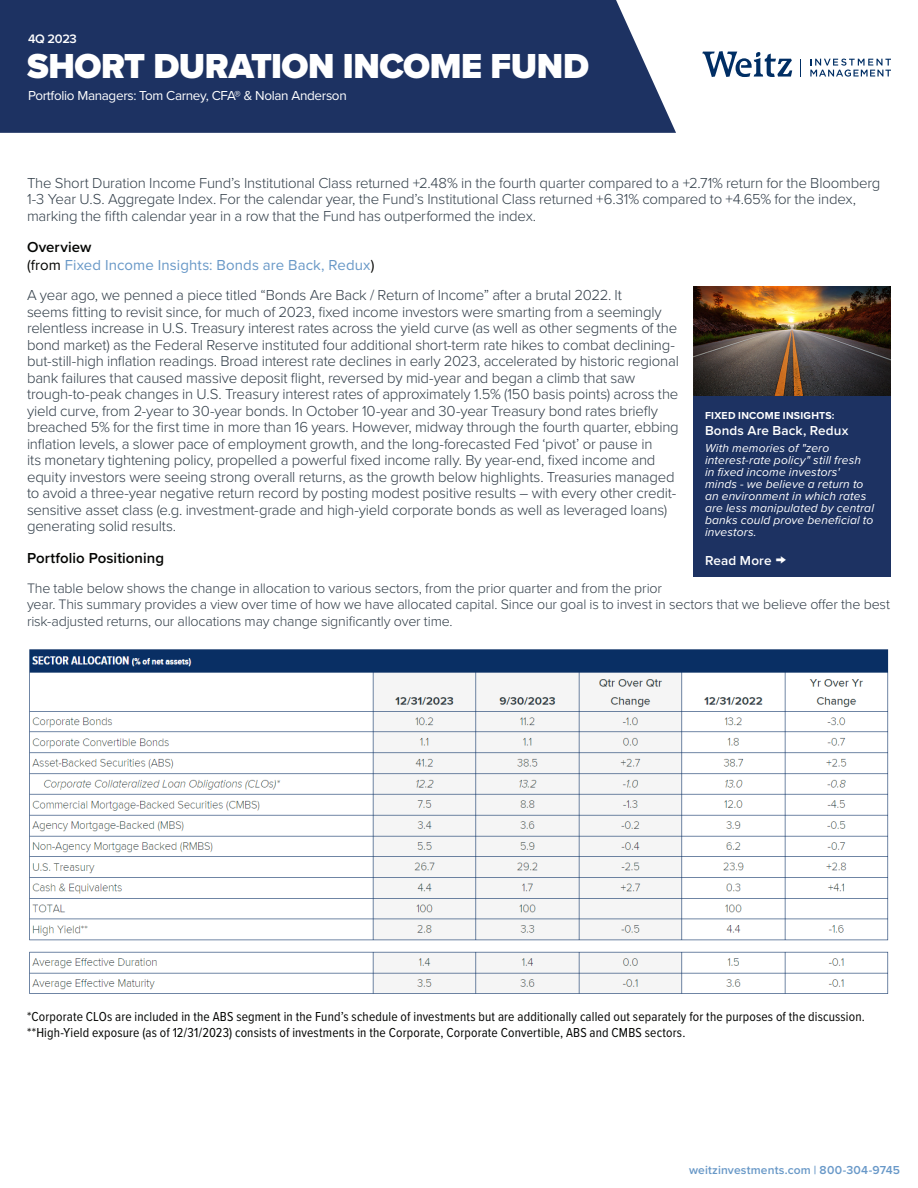
<style>
.page{position:relative;width:918px;height:1188px;background:#fff}
.page>*{position:absolute;margin:0;border:0;box-sizing:border-box;transform-origin:0 0}
.t1{font:900 36px "Proxima Nova";letter-spacing:-.01em;color:#fff}
.Body{font:300 15px/16.5px "Proxima Nova";letter-spacing:-.015em;color:#323e49}
.Headline{font:15px/18px "Proxima Nova";letter-spacing:.01em;color:#6898c7}
.Headline-2{font:600 15px "Proxima Nova";letter-spacing:.005em;color:#040503}
.Body-2{font:300 14.25px/16.5px "Proxima Nova";letter-spacing:-.015em;color:#323e49}
.t2{font:13.5px "Proxima Nova Cond";letter-spacing:.01em;color:#040503}
.t3{font:13.5px "Proxima Nova";letter-spacing:-.025em;color:#fff}
.t4{font:600 13.5px "Proxima Nova";letter-spacing:.01em;color:#fff}
.t5{font:600 12.75px "Proxima Nova";letter-spacing:-.025em;color:#fff}
.t6{font:italic 12px/12px "Proxima Nova";letter-spacing:.01em;color:#fff}
.t7{font:600 12px "Proxima Nova";letter-spacing:.015em;color:#6898c7}
.t8{font:700 10.5px "Proxima Nova";letter-spacing:.025em;color:#fff}
.s1{font-weight:600;color:#040503}
.s2{color:#040503}
.s3{font-size:18px}
.s4{color:#6898c8}
</style>
<div class="page">
<div style="left:0;top:0;width:676px;height:133px;background:#1d3262"></div>
<svg style="left:810px;top:59px;width:81px;height:18px"></svg>
<svg style="left:702px;top:51px;width:90px;height:26px"></svg>
<img style="left:29px;top:649px;width:860px;height:345px">
<img style="left:693px;top:286px;width:198px;height:110px">
<div style="left:693px;top:396px;width:198px;height:181px;background:#1d3262"></div>
<p class="t5" style="left:28px;top:29px;width:50px">4Q 2023</p>
<h1 class="t1" style="left:27px;top:39px;width:564px">SHORT DURATION INCOME FUND</h1>
<p class="t3" style="left:28px;top:86px;width:320px">Portfolio Managers: Tom Carney, CFA® &amp; Nolan Anderson</p>
<p class="Body" style="left:27px;top:174px;width:855px">The Short Duration Income Fund’s Institutional Class returned +2.48% in the fourth quarter compared to a +2.71% return for the Bloomberg<br>1-3 Year U.S. Aggregate Index. For the calendar year, the Fund’s Institutional Class returned +6.31% compared to +4.65% for the index, marking the fifth calendar year in a row that the Fund has outperformed the index.</p>
<p class="Headline" style="left:27px;top:238px;width:349px"><span class="s1">Overview<br></span><span class="s2">(from</span> Fixed Income Insights: Bonds are Back, Redux<span class="s2">)</span></p>
<p class="Body" style="left:27px;top:286px;width:653px">A year ago, we penned a piece titled “Bonds Are Back / Return of Income” after a brutal 2022. It<br>seems fitting to revisit since, for much of 2023, fixed income investors were smarting from a seemingly relentless increase in U.S. Treasury interest rates across the yield curve (as well as other segments of the bond market) as the Federal Reserve instituted four additional short-term rate hikes to combat declining&shy;but-still-high inflation readings. Broad interest rate declines in early 2023, accelerated by historic regional bank failures that caused massive deposit flight, reversed by mid-year and began a climb that saw trough-to-peak changes in U.S. Treasury interest rates of approximately 1.5% (150 basis points) across the yield curve, from 2-year to 30-year bonds. In October 10-year and 30-year Treasury bond rates briefly breached 5% for the first time in more than 16 years. However, midway through the fourth quarter, ebbing inflation levels, a slower pace of employment growth, and the long-forecasted Fed ‘pivot’ or pause in<br>its monetary tightening policy, propelled a powerful fixed income rally. By year-end, fixed income and equity investors were seeing strong overall returns, as the growth below highlights. Treasuries managed to avoid a three-year negative return record by posting modest positive results – with every other credit&shy;sensitive asset class (e.g. investment-grade and high-yield corporate bonds as well as leveraged loans) generating solid results.</p>
<p class="Headline-2" style="left:27px;top:547px;width:139px">Portfolio Positioning</p>
<p class="Body-2" style="left:27px;top:579px;width:865px">The table below shows the change in allocation to various sectors, from the prior quarter and from the prior<br>year. This summary provides a view over time of how we have allocated capital. Since our goal is to invest in sectors that we believe offer the best risk-adjusted returns, our allocations may change significantly over time.</p>
<p class="t8" style="left:705px;top:408px;width:131px">FIXED INCOME INSIGHTS:</p>
<p class="t4" style="left:705px;top:421px;width:145px">Bonds Are Back, Redux</p>
<p class="t6" style="left:705px;top:442px;width:171px">With memories of "zero interest-rate policy" still fresh<br>in fixed income investors' minds - we believe a return to an environment in which rates are less manipulated by central banks could prove beneficial to investors.</p>
<p class="t4" style="left:705px;top:550px;width:82px">Read More <span class="s3">→</span></p>
<p class="t2" style="left:27px;top:1007px;width:839px">*Corporate CLOs are included in the ABS segment in the Fund’s schedule of investments but are additionally called out separately for the purposes of the discussion.</p>
<p class="t2" style="left:27px;top:1023px;width:660px">**High-Yield exposure (as of 12/31/2023) consists of investments in the Corporate, Corporate Convertible, ABS and CMBS sectors.</p>
<p class="t7" style="left:689px;top:1161px;width:213px">weitzinvestments.com <span class="s4">| 800-304-9745</span></p>
</div>
